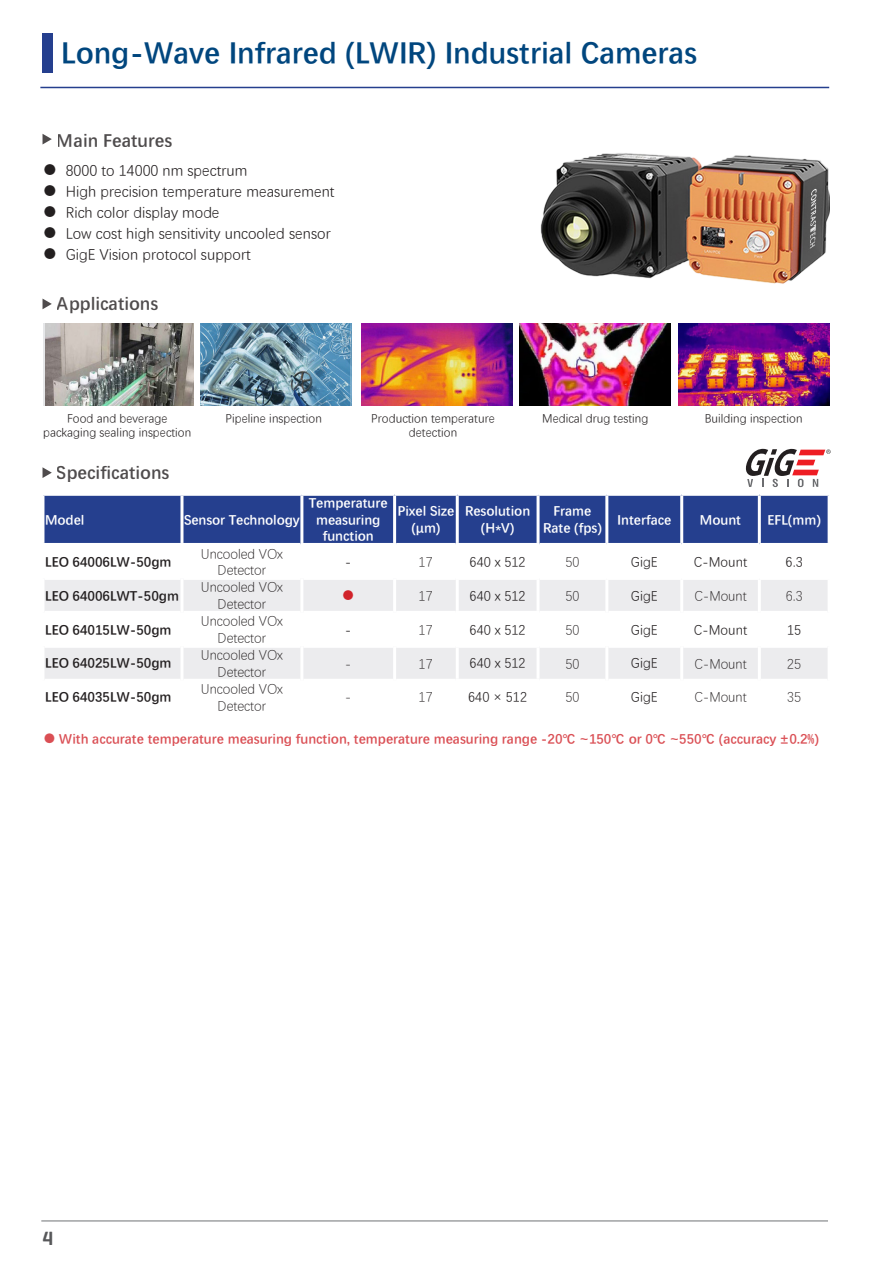
<style>
.page{position:relative;width:893px;height:1263px;background:#fff}
.page>*{position:absolute;margin:0;border:0;box-sizing:border-box;transform-origin:0 0}
.t1{font:700 30px "Deng Xian";color:#00467e}
.t2{font:600 19.5px "Geogrotesque";color:#57585a}
.t3{font:700 18px "Deng Xian";color:#231f20}
.t4{font:15px "Deng Xian";color:#231f20}
.t5{font:300 13.5px/16.2px "Deng Xian";color:#231f20;text-align:center}
.t6{font:700 13.5px/16.2px "Deng Xian";color:#fff;text-align:center}
.t7{font:700 13.5px "Deng Xian";color:#d1232a}
.t8{font:700 13.5px "Deng Xian";color:#231f20}
.t9{font:13.5px "Deng Xian";color:#231f20}
.t10{font:300 13.5px "Deng Xian";color:#d1232a}
.t11{font:12px/14.4px "Deng Xian";color:#231f20;text-align:center}
</style>
<div class="page">
<hr style="left:41px;top:1220px;width:787px;height:1px;background:#808285">
<div style="left:44px;top:496px;width:784px;height:47px;background:#253f8e"></div>
<svg style="left:45px;top:580px;width:783px;height:99px;fill:#ececee"></svg>
<hr style="left:180px;top:496px;width:3px;height:47px;background:#fff">
<hr style="left:300px;top:496px;width:3px;height:47px;background:#fff">
<hr style="left:393px;top:496px;width:3px;height:47px;background:#fff">
<hr style="left:456px;top:496px;width:3px;height:47px;background:#fff">
<hr style="left:537px;top:496px;width:3px;height:47px;background:#fff">
<hr style="left:605px;top:496px;width:3px;height:47px;background:#fff">
<hr style="left:456px;top:580px;width:3px;height:31px;background:#fff">
<hr style="left:537px;top:580px;width:3px;height:31px;background:#fff">
<hr style="left:303px;top:611px;width:90px;height:3px;background:#fff">
<hr style="left:456px;top:611px;width:84px;height:3px;background:#fff">
<hr style="left:456px;top:614px;width:3px;height:31px;background:#fff">
<hr style="left:537px;top:614px;width:3px;height:31px;background:#fff">
<hr style="left:303px;top:645px;width:90px;height:3px;background:#fff">
<hr style="left:456px;top:645px;width:84px;height:3px;background:#fff">
<hr style="left:456px;top:648px;width:3px;height:31px;background:#fff">
<hr style="left:537px;top:648px;width:3px;height:31px;background:#fff">
<hr style="left:183px;top:611px;width:117px;height:3px;background:#fff">
<hr style="left:396px;top:611px;width:60px;height:3px;background:#fff">
<hr style="left:540px;top:611px;width:65px;height:3px;background:#fff">
<hr style="left:608px;top:611px;width:72px;height:3px;background:#fff">
<hr style="left:683px;top:611px;width:75px;height:3px;background:#fff">
<hr style="left:761px;top:611px;width:67px;height:3px;background:#fff">
<hr style="left:183px;top:645px;width:117px;height:3px;background:#fff">
<hr style="left:396px;top:645px;width:60px;height:3px;background:#fff">
<hr style="left:540px;top:645px;width:65px;height:3px;background:#fff">
<hr style="left:608px;top:645px;width:72px;height:3px;background:#fff">
<hr style="left:683px;top:645px;width:75px;height:3px;background:#fff">
<hr style="left:761px;top:645px;width:67px;height:3px;background:#fff">
<hr style="left:180px;top:578px;width:3px;height:34px;background:#fff">
<hr style="left:300px;top:578px;width:3px;height:34px;background:#fff">
<hr style="left:393px;top:578px;width:3px;height:34px;background:#fff">
<hr style="left:605px;top:580px;width:3px;height:32px;background:#fff">
<hr style="left:180px;top:612px;width:3px;height:34px;background:#fff">
<hr style="left:300px;top:612px;width:3px;height:34px;background:#fff">
<hr style="left:393px;top:612px;width:3px;height:34px;background:#fff">
<hr style="left:605px;top:612px;width:3px;height:34px;background:#fff">
<hr style="left:180px;top:646px;width:3px;height:34px;background:#fff">
<hr style="left:300px;top:646px;width:3px;height:34px;background:#fff">
<hr style="left:393px;top:646px;width:3px;height:34px;background:#fff">
<hr style="left:605px;top:646px;width:3px;height:34px;background:#fff">
<hr style="left:680px;top:580px;width:3px;height:32px;background:#fff">
<hr style="left:758px;top:580px;width:3px;height:32px;background:#fff">
<hr style="left:680px;top:612px;width:3px;height:34px;background:#fff">
<hr style="left:758px;top:612px;width:3px;height:34px;background:#fff">
<hr style="left:680px;top:646px;width:3px;height:34px;background:#fff">
<hr style="left:758px;top:646px;width:3px;height:34px;background:#fff">
<hr style="left:680px;top:496px;width:3px;height:47px;background:#fff">
<hr style="left:758px;top:496px;width:3px;height:47px;background:#fff">
<hr style="left:44px;top:611px;width:136px;height:3px;background:#fff">
<hr style="left:44px;top:645px;width:136px;height:3px;background:#fff">
<svg style="left:43px;top:467px;width:9px;height:11px"></svg>
<svg style="left:43px;top:299px;width:9px;height:10px"></svg>
<svg style="left:745px;top:449px;width:86px;height:38px"></svg>
<img style="left:45px;top:324px;width:149px;height:82px">
<img style="left:201px;top:324px;width:151px;height:82px">
<img style="left:520px;top:324px;width:151px;height:82px">
<img style="left:678px;top:324px;width:151px;height:82px">
<div style="left:43px;top:33px;width:10px;height:40px;background:#253f8e"></div>
<svg style="left:43px;top:134px;width:9px;height:10px"></svg>
<hr style="left:40px;top:87px;width:789px;height:1px;background:#253f8e">
<img style="left:540px;top:153px;width:289px;height:131px">
<img style="left:362px;top:324px;width:150px;height:82px">
<p class="t1" style="left:61px;top:32px;width:637px">Long-Wave Infrared (LWIR) Industrial Cameras</p>
<h3 class="t3" style="left:57px;top:128px;width:117px">Main Features</h3>
<p class="t4" style="left:43px;top:160px;width:206px">● 8000 to 14000 nm spectrum</p>
<p class="t4" style="left:43px;top:181px;width:294px">● High precision temperature measurement</p>
<p class="t4" style="left:43px;top:202px;width:179px">● Rich color display mode</p>
<p class="t4" style="left:43px;top:223px;width:290px">● Low cost high sensitivity uncooled sensor</p>
<p class="t4" style="left:43px;top:244px;width:210px">● GigE Vision protocol support</p>
<h3 class="t3" style="left:57px;top:291px;width:103px">Applications</h3>
<p class="t11" style="left:43px;top:410px;width:150px">Food and beverage packaging sealing inspection</p>
<p class="t11" style="left:226px;top:410px;width:98px">Pipeline inspection</p>
<p class="t11" style="left:371px;top:410px;width:125px">Production temperature detection</p>
<p class="t11" style="left:542px;top:410px;width:108px">Medical drug testing</p>
<p class="t11" style="left:705px;top:410px;width:99px">Building inspection</p>
<h3 class="t3" style="left:57px;top:460px;width:114px">Specifications</h3>
<p class="t6" style="left:45px;top:510px;width:41px">Model</p>
<p class="t6" style="left:184px;top:510px;width:117px">Sensor Technology</p>
<p class="t8" style="left:45px;top:552px;width:128px">LEO 64006LW-50gm</p>
<p class="t5" style="left:201px;top:545px;width:84px">Uncooled VOx<br>Detector</p>
<p class="t6" style="left:309px;top:494px;width:80px">Temperature measuring function</p>
<p class="t6" style="left:397px;top:502px;width:58px">Pixel Size (μm)</p>
<p class="t6" style="left:465px;top:502px;width:67px">Resolution (H*V)</p>
<p class="t6" style="left:543px;top:502px;width:60px">Frame<br>Rate (fps)</p>
<p class="t6" style="left:617px;top:510px;width:56px">Interface</p>
<p class="t6" style="left:700px;top:510px;width:43px">Mount</p>
<p class="t6" style="left:768px;top:510px;width:55px">EFL(mm)</p>
<p class="t9" style="left:345px;top:553px;width:8px">-</p>
<p class="t5" style="left:419px;top:553px;width:15px">17</p>
<p class="t9" style="left:470px;top:553px;width:58px">640 x 512</p>
<p class="t5" style="left:565px;top:553px;width:15px">50</p>
<p class="t9" style="left:631px;top:553px;width:28px">GigE</p>
<p class="t9" style="left:694px;top:553px;width:55px">C-Mount</p>
<p class="t9" style="left:786px;top:553px;width:19px">6.3</p>
<p class="t8" style="left:45px;top:586px;width:135px">LEO 64006LWT-50gm</p>
<p class="t5" style="left:201px;top:579px;width:84px">Uncooled VOx<br>Detector</p>
<p class="t10" style="left:341px;top:587px;width:15px">●</p>
<p class="t5" style="left:419px;top:587px;width:15px">17</p>
<p class="t9" style="left:470px;top:587px;width:58px">640 x 512</p>
<p class="t5" style="left:565px;top:587px;width:15px">50</p>
<p class="t9" style="left:631px;top:587px;width:28px">GigE</p>
<p class="t5" style="left:694px;top:587px;width:54px">C-Mount</p>
<p class="t5" style="left:786px;top:587px;width:18px">6.3</p>
<p class="t8" style="left:45px;top:620px;width:128px">LEO 64015LW-50gm</p>
<p class="t5" style="left:201px;top:613px;width:84px">Uncooled VOx<br>Detector</p>
<p class="t9" style="left:345px;top:621px;width:8px">-</p>
<p class="t5" style="left:419px;top:621px;width:15px">17</p>
<p class="t9" style="left:470px;top:621px;width:58px">640 x 512</p>
<p class="t5" style="left:565px;top:621px;width:15px">50</p>
<p class="t9" style="left:631px;top:621px;width:28px">GigE</p>
<p class="t9" style="left:694px;top:621px;width:55px">C-Mount</p>
<p class="t9" style="left:787px;top:621px;width:16px">15</p>
<p class="t8" style="left:45px;top:654px;width:128px">LEO 64025LW-50gm</p>
<p class="t5" style="left:201px;top:647px;width:84px">Uncooled VOx<br>Detector</p>
<p class="t8" style="left:45px;top:688px;width:128px">LEO 64035LW-50gm</p>
<p class="t5" style="left:201px;top:681px;width:84px">Uncooled VOx<br>Detector</p>
<p class="t5" style="left:345px;top:655px;width:8px">-</p>
<p class="t5" style="left:419px;top:655px;width:15px">17</p>
<p class="t9" style="left:470px;top:654px;width:58px">640 x 512</p>
<p class="t5" style="left:565px;top:655px;width:15px">50</p>
<p class="t9" style="left:631px;top:654px;width:28px">GigE</p>
<p class="t5" style="left:694px;top:655px;width:54px">C-Mount</p>
<p class="t5" style="left:787px;top:655px;width:15px">25</p>
<p class="t5" style="left:345px;top:689px;width:8px">-</p>
<p class="t5" style="left:419px;top:689px;width:15px">17</p>
<p class="t9" style="left:468px;top:688px;width:61px">640 × 512</p>
<p class="t5" style="left:565px;top:689px;width:15px">50</p>
<p class="t9" style="left:631px;top:688px;width:28px">GigE</p>
<p class="t5" style="left:694px;top:689px;width:54px">C-Mount</p>
<p class="t5" style="left:787px;top:689px;width:15px">35</p>
<p class="t7" style="left:42px;top:729px;width:778px">● With accurate temperature measuring function, temperature measuring range -20℃ ~150℃ or 0℃ ~550℃ (accuracy ±0.2%)</p>
<h2 class="t2" style="left:43px;top:1226px;width:12px">4</h2>
</div>
